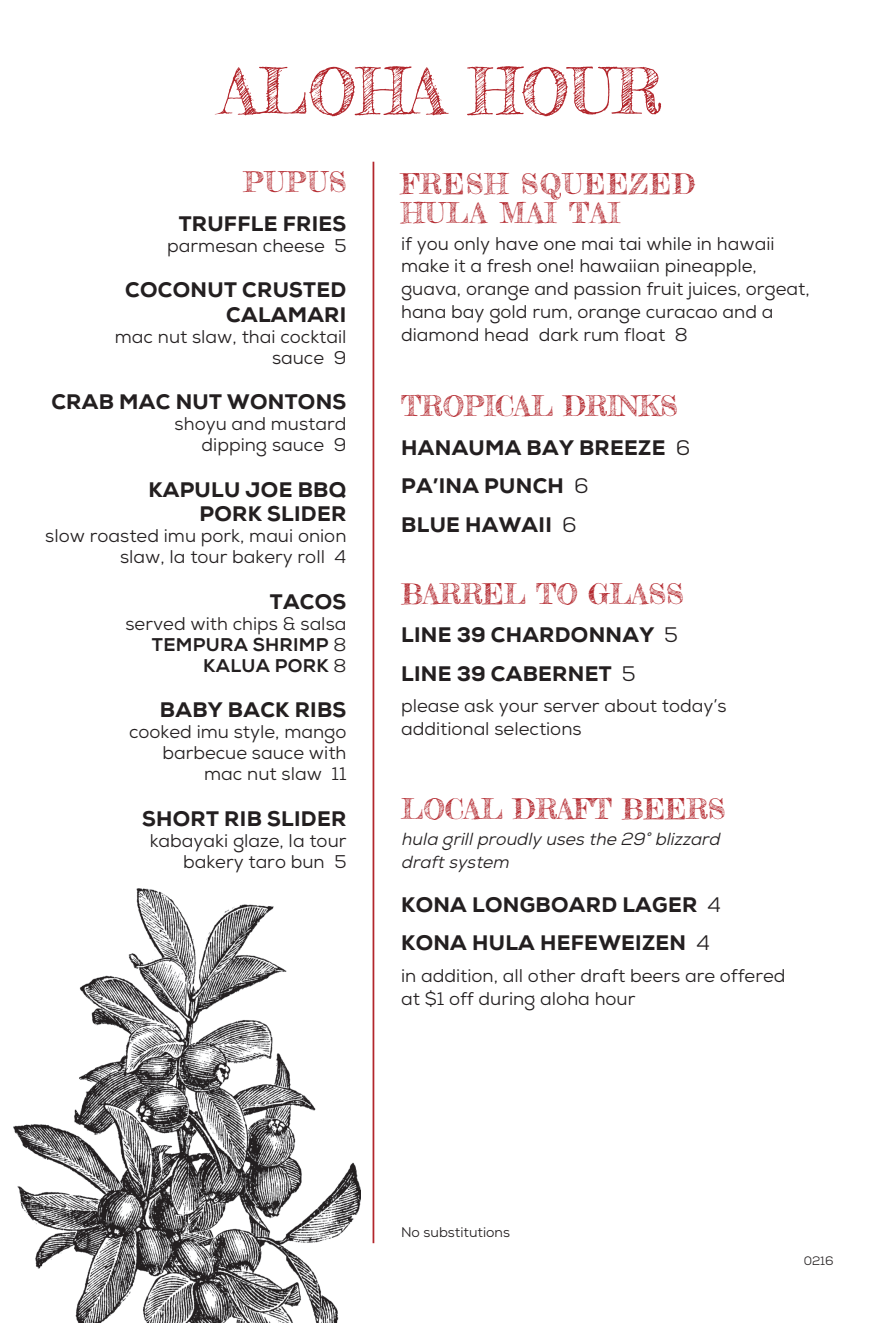
<style>
.page{position:relative;width:882px;height:1323px;background:#fff}
.page>*{position:absolute;margin:0;border:0;box-sizing:border-box;transform-origin:0 0}
.t1{font:63px "Frederickathe Great";color:#b3262c}
.t2{font:28px "Frederickathe Great";color:#b3262c}
.t3{font:28px/29.8px "Frederickathe Great";letter-spacing:.05em;color:#b3262c}
.t4{font:800 21px/38.5px "Nexa";letter-spacing:.015em;color:#231f20}
.t5{font:18.38px/21px "Nexa";color:#231f20;text-align:right}
.t6{font:italic 17.5px/22.8px "Nexa";color:#231f20}
.t7{font:14px "Nexa";color:#231f20}
.t8{font:12.25px "Nexa";color:#231f20}
.s1{font-weight:800}
.s2{font-weight:400}
</style>
<div class="page">
<hr style="left:373px;top:162px;width:1px;height:1081px;background:#b3262c">
<img style="left:13px;top:888px;width:347px;height:435px">
<h1 class="t1" style="left:220px;top:52px;width:443px">ALOHA HOUR</h1>
<h2 class="t2" style="left:243px;top:165px;width:105px">PUPUS</h2>
<p class="t4" style="left:179px;top:204px;width:169px">TRUFFLE FRIES</p>
<p class="t5" style="left:167px;top:235px;width:181px">parmesan cheese 5</p>
<p class="t4" style="left:125px;top:278px;width:223px;line-height:24.5px;text-align:right">COCONUT CRUSTED<br>CALAMARI</p>
<p class="t5" style="left:115px;top:326px;width:233px">mac nut slaw, thai cocktail sauce 9</p>
<p class="t4" style="left:51px;top:383px;width:296px">CRAB MAC NUT WONTONS</p>
<p class="t5" style="left:175px;top:413px;width:173px">shoyu and mustard dipping sauce 9</p>
<p class="t4" style="left:148px;top:477px;width:199px;line-height:24.5px;text-align:right">KAPULU JOE BBQ<br>PORK SLIDER</p>
<p class="t5" style="left:45px;top:525px;width:303px">slow roasted imu pork, maui onion slaw, la tour bakery roll 4</p>
<p class="t4" style="left:270px;top:582px;width:78px">TACOS</p>
<p class="t5" style="left:125px;top:613px;width:223px">served with chips &amp; salsa<br><span class="s1">TEMPURA SHRIMP</span> 8<br><span class="s1">KALUA PORK</span> 8</p>
<p class="t4" style="left:160px;top:691px;width:188px">BABY BACK RIBS</p>
<p class="t5" style="left:129px;top:721px;width:219px">cooked imu style, mango barbecue sauce with mac nut slaw 11</p>
<p class="t4" style="left:142px;top:799px;width:206px">SHORT RIB SLIDER</p>
<p class="t5" style="left:150px;top:830px;width:198px">kabayaki glaze, la tour bakery taro bun 5</p>
<h2 class="t3" style="left:401px;top:169px;width:296px">FRESH SQUEEZED<br>HULA MAI TAI</h2>
<p class="t5" style="left:401px;top:232px;width:410px;line-height:22.8px;text-align:left">if you only have one mai tai while in hawaii make it a fresh one! hawaiian pineapple, guava, orange and passion fruit juices, orgeat, hana bay gold rum, orange curacao and a diamond head dark rum float 8</p>
<h2 class="t2" style="left:401px;top:389px;width:278px">TROPICAL DRINKS</h2>
<p class="t4" style="left:401px;top:428px;width:290px">HANAUMA BAY BREEZE <span class="s2">6<br></span>PA’INA PUNCH <span class="s2">6<br></span>BLUE HAWAII <span class="s2">6</span></p>
<h2 class="t2" style="left:401px;top:576px;width:284px">BARREL TO GLASS</h2>
<p class="t4" style="left:401px;top:616px;width:278px">LINE 39 CHARDONNAY <span class="s2">5<br></span>LINE 39 CABERNET <span class="s2">5</span></p>
<p class="t5" style="left:401px;top:695px;width:327px;line-height:22.8px;text-align:left">please ask your server about today’s additional selections</p>
<h2 class="t2" style="left:401px;top:792px;width:326px">LOCAL DRAFT BEERS</h2>
<p class="t6" style="left:401px;top:828px;width:325px">hula grillproudly usesthe 29°blizzard draftsystem</p>
<p class="t4" style="left:401px;top:885px;width:321px">KONA LONGBOARD LAGER <span class="s2">4<br></span>KONA HULA HEFEWEIZEN <span class="s2">4</span></p>
<p class="t5" style="left:401px;top:964px;width:386px;line-height:22.8px;text-align:left">in addition, all other draft beers are offered at $1 off during aloha hour</p>
<p class="t7" style="left:401px;top:1223px;width:110px">No substitutions</p>
<p class="t8" style="left:804px;top:1253px;width:32px">0216</p>
</div>
